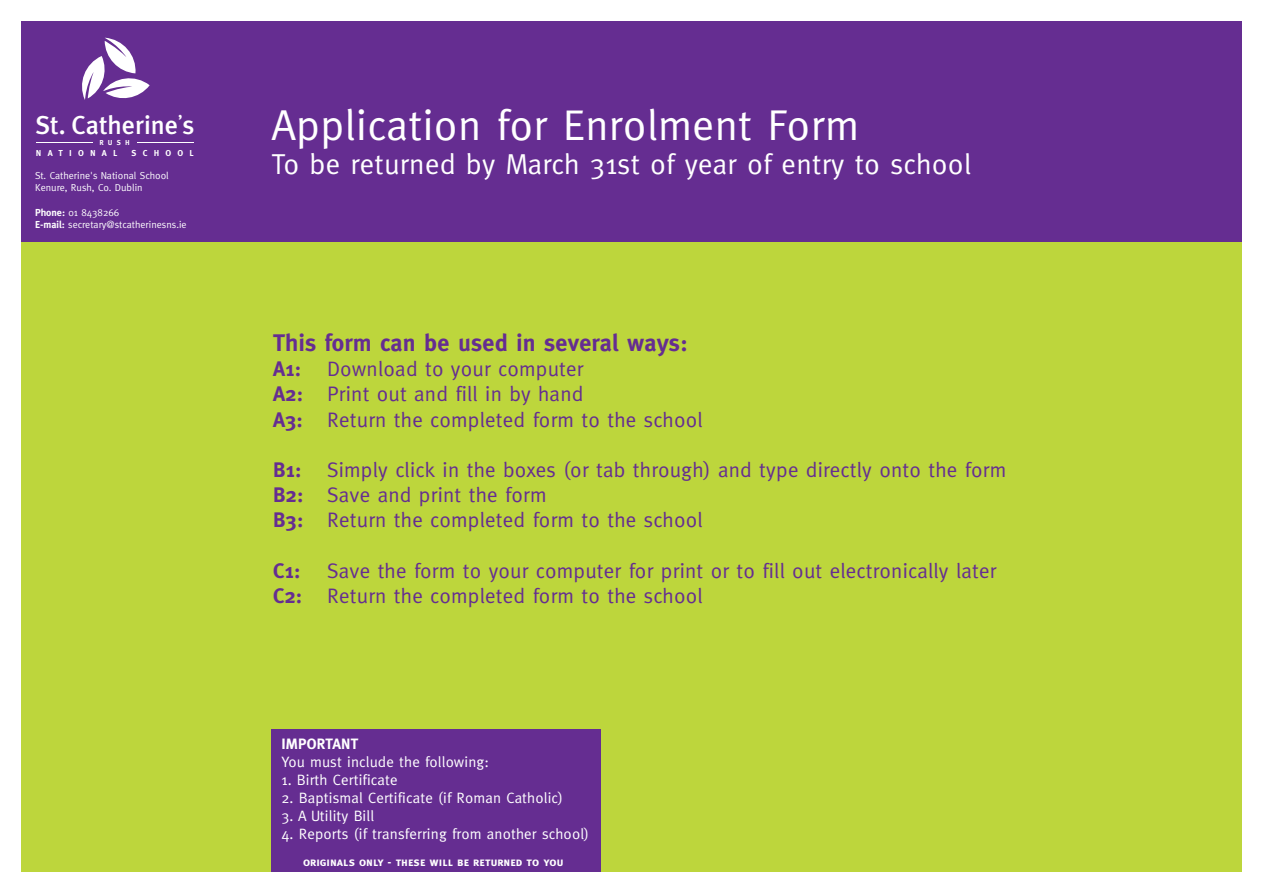
<style>
.page{position:relative;width:1263px;height:893px;background:#fff}
.page>*{position:absolute;margin:0;border:0;box-sizing:border-box;transform-origin:0 0}
.t1{font:43.2px "Meta";letter-spacing:.01em;color:#fff}
.t2{font:28.8px "Meta";letter-spacing:.01em;color:#fff}
.t3{font:500 25.95px "Meta Plus";color:#fff}
.t4{font:700 24px "Meta";letter-spacing:.01em;color:#652d91}
.t5{font:21px/25.2px "Meta";letter-spacing:.01em;color:#652d91}
.t6{font:700 21px "Meta";color:#652d91}
.t7{font:15px "Meta";letter-spacing:.01em;color:#fff}
.t8{font:15px "Meta Bold Caps";letter-spacing:.01em;color:#fff}
.t9{font:12px "Meta Bold Caps";color:#fff}
.t10{font:10.2px/12.1px "Meta";color:#fff}
.t11{font:700 8.55px "Meta Plus";letter-spacing:.725em;color:#fff}
.t12{font:700 7.2px "Meta Plus";color:#fff}
.s1{font-weight:700}
</style>
<div class="page">
<div style="left:21px;top:21px;width:1221px;height:851px;background:#bdd63c"></div>
<div style="left:21px;top:21px;width:1221px;height:220px;background:#652d91"></div>
<div style="left:272px;top:729px;width:329px;height:143px;background:#652d91"></div>
<svg style="left:82px;top:38px;width:68px;height:62px"></svg>
<hr style="left:36px;top:142px;width:57px;height:1px;background:#fff">
<hr style="left:137px;top:142px;width:56px;height:1px;background:#fff">
<p class="t3" style="left:35px;top:110px;width:161px">St. Catherine<sup>’</sup>s</p>
<p class="t11" style="left:36px;top:148px;width:83px">NATIONAL</p>
<p class="t11" style="left:132px;top:148px;width:64px">SCHOOL</p>
<p class="t12" style="left:100px;top:138px;width:32px">RUSH</p>
<p class="t10" style="left:35px;top:170px;width:135px">St. Catherine's National School<br>Kenure, Rush, Co. Dublin</p>
<p class="t10" style="left:35px;top:206px;width:153px"><span class="s1">Phone:</span> 01 8438266<br><span class="s1">E-mail:</span> secretary@stcatherinesns.ie</p>
<h1 class="t1" style="left:272px;top:100px;width:589px">Application for Enrolment Form</h1>
<h2 class="t2" style="left:272px;top:147px;width:701px">To be returned by March 31st of year of entry to school</h2>
<p class="t4" style="left:273px;top:329px;width:416px">This form can be used in several ways:</p>
<p class="t5" style="left:273px;top:356px;width:431px"><span class="s1">A1:</span> Download to your computer<br><span class="s1">A2:</span> Print out and fill in by hand<br><span class="s1">A3:</span> Return the completed form to the school</p>
<p class="t5" style="left:273px;top:457px;width:735px"><span class="s1">B1:</span> Simply click in the boxes (or tab through) and type directly onto the form<br><span class="s1">B2:</span> Save and print the form<br><span class="s1">B3:</span> Return the completed form to the school</p>
<p class="t6" style="left:273px;top:558px;width:29px">C1:</p>
<p class="t5" style="left:273px;top:558px;width:725px;text-indent:54px">Save the form to your computer for print or to fill out electronically later<br><span class="s1">C2:</span> Return the completed form to the school</p>
<p class="t8" style="left:281px;top:736px;width:78px">IMPORTANT</p>
<p class="t7" style="left:281px;top:754px;width:209px">You must include the following:</p>
<p class="t7" style="left:281px;top:772px;width:118px">1. Birth Certificate</p>
<p class="t7" style="left:281px;top:790px;width:283px">2. Baptismal Certificate (if Roman Catholic)</p>
<p class="t7" style="left:281px;top:808px;width:94px">3. A Utility Bill</p>
<p class="t7" style="left:281px;top:826px;width:309px">4. Reports (if transferring from another school)</p>
<p class="t9" style="left:303px;top:855px;width:262px">originals only - these will be returned to you</p>
</div>
